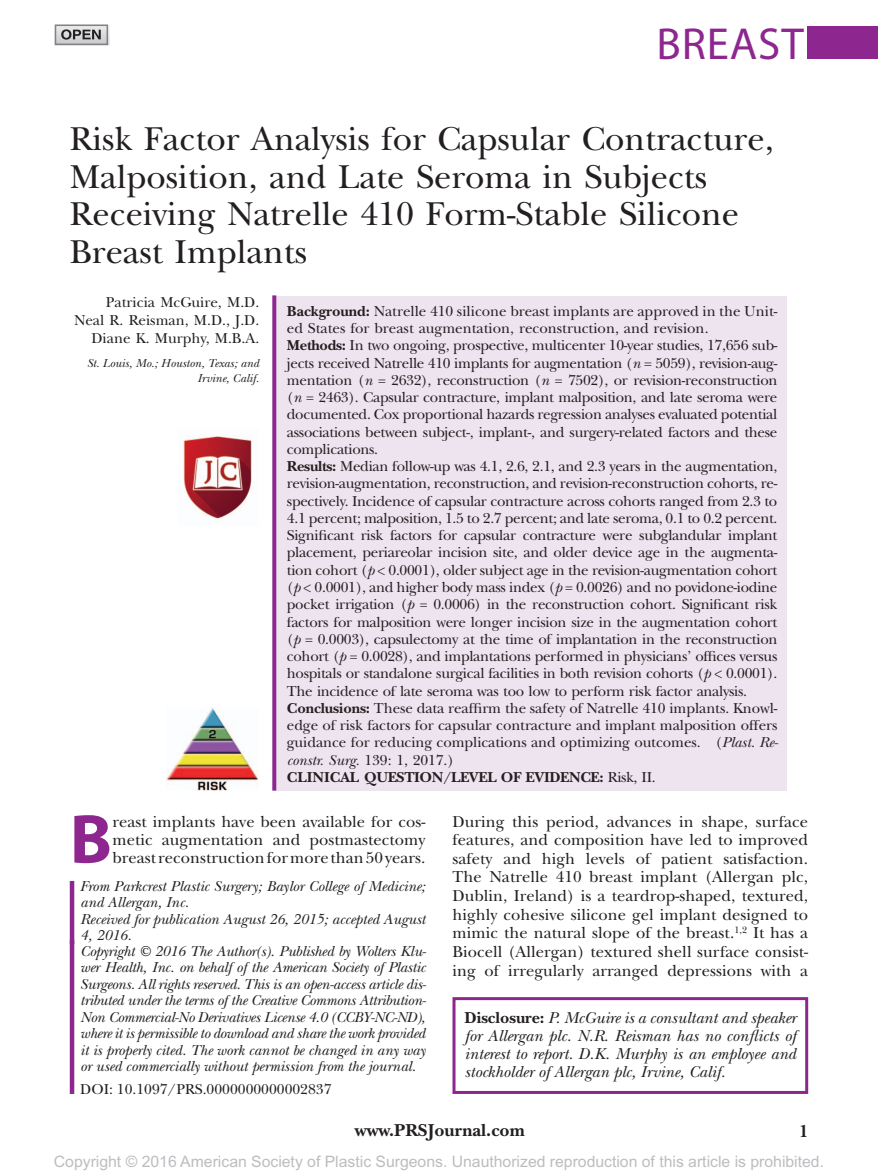
<style>
.page{position:relative;width:878px;height:1175px;background:#fff}
.page>*{position:absolute;margin:0;border:0;box-sizing:border-box;transform-origin:0 0}
.t1{font:700 69.9px "Myriad Pro";color:#8d278f}
.t2{font:45px "Myriad Pro";letter-spacing:.02em;color:#8d278f}
.t3{font:34.5px/37.5px "New Baskerville";color:#231f20}
.t4{font:700 18px "New Baskerville";color:#231f20}
.t5{font:16.5px/18.6px "New Baskerville";letter-spacing:.005em;color:#231f20;text-align:justify}
.t6{font:italic 16.5px/18px "New Baskerville";color:#231f20;text-align:justify}
.t7{font:15.75px "Arial MT Std";color:#bcbdc0}
.t8{font:15px/17.2px "New Baskerville";letter-spacing:-.02em;color:#231f20}
.t9{font:italic 15px/16.5px "New Baskerville";color:#231f20;text-align:justify}
.t10{font:15px/18px "New Baskerville";color:#231f20;text-align:right}
.t11{font:italic 12px/15px "New Baskerville";color:#231f20;text-align:right}
.s1{font-weight:700}
.s2{font-style:italic}
.s3{font-weight:700;font-style:normal}
</style>
<div class="page">
<div style="left:807px;top:26px;width:71px;height:33px;background:#8d278f"></div>
<div style="left:452px;top:997px;width:356px;height:97px;border:3px solid #8d278f"></div>
<hr style="left:70px;top:940px;width:4px;height:154px;background:#8d278f">
<div style="left:273px;top:296px;width:513px;height:494px;background:#eee4f0"></div>
<svg style="left:272px;top:295px;width:4px;height:495px;background:#953797"></svg>
<hr style="left:70px;top:881px;width:4px;height:63px;background:#8d278f">
<img style="left:54px;top:24px;width:55px;height:22px">
<div style="left:55px;top:25px;width:53px;height:20px;border:2px solid #808285"></div>
<svg style="left:61px;top:29px;width:40px;height:11px"></svg>
<img style="left:166px;top:707px;width:92px;height:83px">
<img style="left:183px;top:436px;width:69px;height:83px">
<h2 class="t2" style="left:656px;top:16px;width:149px">BREAST</h2>
<h3 class="t3" style="left:70px;top:121px;width:705px">Risk Factor Analysis for Capsular Contracture, Malposition, and Late Seroma in Subjects Receiving Natrelle 410 Form-Stable Silicone Breast Implants</h3>
<p class="t10" style="left:74px;top:294px;width:187px">Patricia McGuire, M.D.<br>Neal R. Reisman, M.D., J.D.<br>Diane K. Murphy, M.B.A.</p>
<p class="t11" style="left:87px;top:355px;width:174px">St. Louis, Mo.; Houston, Texas; and<br>Irvine, Calif.</p>
<p class="t8" style="left:287px;top:302px;width:493px"><span class="s1">Background:</span> Natrelle 410 silicone breast implants are approved in the Unit&shy;ed States for breast augmentation, reconstruction, and revision.<br><span class="s1">Methods:</span> In two ongoing, prospective, multicenter 10-year studies, 17,656 sub&shy;jects received Natrelle 410 implants for augmentation (<span class="s2">n</span> = 5059), revision-aug&shy;mentation (<span class="s2">n</span> = 2632), reconstruction (<span class="s2">n</span> = 7502), or revision-reconstruction (<span class="s2">n</span> = 2463). Capsular contracture, implant malposition, and late seroma were documented. Cox proportional hazards regression analyses evaluated potential associations between subject-, implant-, and surgery-related factors and these complications.<br><span class="s1">Results:</span> Median follow-up was 4.1, 2.6, 2.1, and 2.3 years in the augmentation, revision-augmentation, reconstruction, and revision-reconstruction cohorts, re&shy;spectively. Incidence of capsular contracture across cohorts ranged from 2.3 to 4.1 percent; malposition, 1.5 to 2.7 percent; and late seroma, 0.1 to 0.2 percent.<br>Significant risk factors for capsular contracture were subglandular implant placement, periareolar incision site, and older device age in the augmenta&shy;tion cohort (<span class="s2">p</span> &lt; 0.0001), older subject age in the revision-augmentation cohort (<span class="s2">p</span> &lt; 0.0001), and higher body mass index (<span class="s2">p</span> = 0.0026) and no povidone-iodine pocket irrigation (<span class="s2">p</span> = 0.0006) in the reconstruction cohort. Significant risk factors for malposition were longer incision size in the augmentation cohort (<span class="s2">p</span> = 0.0003), capsulectomy at the time of implantation in the reconstruction cohort (<span class="s2">p</span> = 0.0028), and implantations performed in physicians’ offices versus hospitals or standalone surgical facilities in both revision cohorts (<span class="s2">p</span> &lt; 0.0001).<br>The incidence of late seroma was too low to perform risk factor analysis.<br><span class="s1">Conclusions:</span> These data reaffirm the safety of Natrelle 410 implants. Knowl&shy;edge of risk factors for capsular contracture and implant malposition offers guidance for reducing complications and optimizing outcomes. (<span class="s2">Plast. Re&shy;constr. Surg.</span> 139: 1, 2017.)<br><span class="s1">CLINICAL QUESTION/LEVEL OF EVIDENCE:</span> Risk, II.</p>
<h1 class="t1" style="left:70px;top:793px;width:44px">B</h1>
<p class="t5" style="left:112px;top:812px;width:314px;line-height:18px">reast implants have been available for cos&shy;metic augmentation and postmastectomy breast reconstruction for more than 50 years.</p>
<p class="t5" style="left:452px;top:812px;width:357px">During this period, advances in shape, surface features, and composition have led to improved safety and high levels of patient satisfaction.<br>The Natrelle 410 breast implant (Allergan plc, Dublin, Ireland) is a teardrop-shaped, textured, highly cohesive silicone gel implant designed to mimic the natural slope of the breast.<sup>1,2</sup> It has a Biocell (Allergan) textured shell surface consist&shy;ing of irregularly arranged depressions with a</p>
<p class="t6" style="left:464px;top:1009px;width:333px"><span class="s3">Disclosure:</span> P. McGuire is a consultant and speaker for Allergan plc. N.R. Reisman has no conflicts of interest to report. D.K. Murphy is an employee and stockholder of Allergan plc, Irvine, Calif.</p>
<p class="t9" style="left:80px;top:877px;width:347px;text-align:left">From Parkcrest Plastic Surgery; Baylor College of Medicine; and Allergan, Inc.<br>Received for publication August 26, 2015; accepted August 4, 2016.</p>
<p class="t9" style="left:80px;top:943px;width:347px">Copyright © 2016 The Author(s). Published by Wolters Klu&shy;wer Health, Inc. on behalf of the American Society of Plastic Surgeons. All rights reserved. This is an open-access article dis&shy;tributed under the terms of the Creative Commons Attribution-Non Commercial-No Derivatives License 4.0 (CCBY-NC-ND), where it is permissible to download and share the work provided it is properly cited. The work cannot be changed in any way or used commercially without permission from the journal.</p>
<p class="t10" style="left:80px;top:1080px;width:253px">DOI: 10.1097/PRS.0000000000002837</p>
<p class="t4" style="left:355px;top:1119px;width:171px">www.PRSJournal.com</p>
<p class="t4" style="left:799px;top:1120px;width:11px">1</p>
<p class="t7" style="left:54px;top:1152px;width:771px">Copyright © 2016 American Society of Plastic Surgeons. Unauthorized reproduction of this article is prohibited.</p>
</div>
